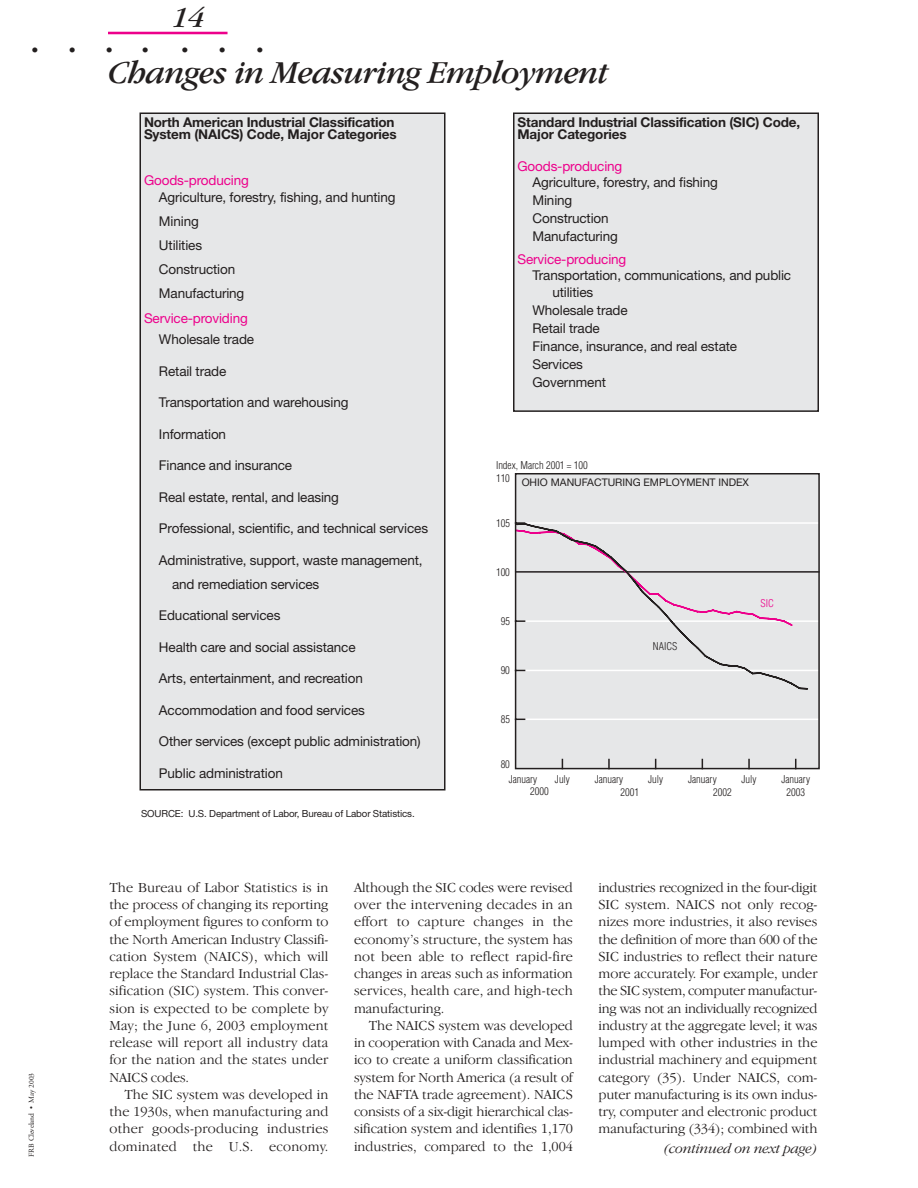
<style>
.page{position:relative;width:918px;height:1188px;background:#fff}
.page>*{position:absolute;margin:0;border:0;box-sizing:border-box;transform-origin:0 0}
.t1{font:italic 33px "Garamond IT Cby BT";letter-spacing:-.02em;color:#231f1f}
.t2{font:italic 30px "Garamond IT Cby BT";color:#231f1f}
.t3{font:18px "Adobe Garamond";color:#231f1f}
.t4{font:300 14.25px/17.2px "Garamond IT Cby BT";color:#231f1f;text-align:justify}
.t5{font:italic 300 14.25px "Garamond IT Cby BT";letter-spacing:-.01em;color:#231f1f}
.t6{font:13.5px/18px "Helvetica Neue";letter-spacing:-.01em;color:#231f1f}
.t7{font:700 13.5px/12px "Helvetica Neue";letter-spacing:-.01em;color:#231f1f}
.t8{font:13.5px "Helvetica Neue";letter-spacing:-.01em;color:#ed008b}
.t9{font:300 condensed 10.5px "Helvetica";color:#231f1f}
.t10{font:10.5px "Helvetica Neue";color:#231f1f}
.t11{font:300 condensed 10.5px "Helvetica";color:#ed008b}
.t12{font:9.75px "Helvetica Neue";letter-spacing:-.01em;color:#231f1f}
.t13{font:7.5px "Adobe Garamond";letter-spacing:-.005em;color:#231f1f}
</style>
<div class="page">
<hr style="left:108px;top:32px;width:120px;height:2px;background:#ed008b">
<svg style="left:514px;top:473px;width:306px;height:297px;background:#e0e0e1"></svg>
<div style="left:140px;top:113px;width:305px;height:677px;background:#e6e7e8"></div>
<div style="left:140px;top:112px;width:306px;height:678px;border:2px solid #231f1f"></div>
<div style="left:514px;top:113px;width:304px;height:298px;background:#e6e7e8"></div>
<div style="left:513px;top:112px;width:306px;height:300px;border:2px solid #231f1f"></div>
<h2 class="t2" style="left:172px;top:6px;width:34px">14</h2>
<p class="t3" style="left:32px;top:43px;width:46px">• •</p>
<p class="t3" style="left:106px;top:43px;width:44px">• •</p>
<p class="t3" style="left:181px;top:43px;width:46px">• •</p>
<p class="t3" style="left:256px;top:43px;width:8px">•</p>
<h1 class="t1" style="left:109px;top:60px;width:502px">Changes in Measuring Employment</h1>
<p class="t13" style="left:28px;top:1156px;width:85px;rotate:-90deg">FRB Cleveland • May 2003</p>
<p class="t7" style="left:144px;top:117px;width:254px">North American Industrial Classification<br>System (NAICS) Code, Major Categories</p>
<p class="t8" style="left:144px;top:175px;width:106px">Goods-producing</p>
<p class="t6" style="left:159px;top:186px;width:238px;line-height:24px">Agriculture, forestry, fishing, and hunting<br>Mining<br>Utilities<br>Construction<br>Manufacturing</p>
<p class="t8" style="left:144px;top:313px;width:105px">Service-providing</p>
<p class="t6" style="left:159px;top:332px;width:97px">Wholesale trade</p>
<p class="t6" style="left:159px;top:363px;width:69px">Retail trade</p>
<p class="t6" style="left:159px;top:395px;width:191px">Transportation and warehousing</p>
<p class="t6" style="left:159px;top:426px;width:69px">Information</p>
<p class="t6" style="left:159px;top:458px;width:135px">Finance and insurance</p>
<p class="t6" style="left:159px;top:489px;width:182px">Real estate, rental, and leasing</p>
<p class="t6" style="left:159px;top:521px;width:271px">Professional, scientific, and technical services</p>
<p class="t6" style="left:172px;top:549px;width:252px;line-height:24px;text-indent:-13px">Administrative, support, waste management, and remediation services</p>
<p class="t6" style="left:159px;top:608px;width:123px">Educational services</p>
<p class="t6" style="left:159px;top:639px;width:198px">Health care and social assistance</p>
<p class="t6" style="left:159px;top:671px;width:205px">Arts, entertainment, and recreation</p>
<p class="t6" style="left:159px;top:702px;width:207px">Accommodation and food services</p>
<p class="t6" style="left:159px;top:734px;width:263px">Other services (except public administration)</p>
<p class="t6" style="left:159px;top:765px;width:125px">Public administration</p>
<p class="t12" style="left:141px;top:810px;width:275px">SOURCE: U.S. Department of Labor, Bureau of Labor Statistics.</p>
<p class="t7" style="left:518px;top:117px;width:284px">Standard Industrial Classification (SIC) Code,<br>Major Categories</p>
<p class="t8" style="left:518px;top:161px;width:106px">Goods-producing</p>
<p class="t6" style="left:532px;top:175px;width:187px">Agriculture, forestry, and fishing<br>Mining<br>Construction<br>Manufacturing</p>
<p class="t8" style="left:518px;top:254px;width:110px">Service-producing</p>
<p class="t6" style="left:552px;top:269px;width:240px;line-height:16.5px;text-indent:-20px">Transportation, communications, and public utilities</p>
<p class="t6" style="left:532px;top:302px;width:206px">Wholesale trade<br>Retail trade<br>Finance, insurance, and real estate<br>Services<br>Government</p>
<p class="t9" style="left:496px;top:461px;width:93px">Index, March 2001 = 100</p>
<p class="t9" style="left:496px;top:474px;width:15px">110</p>
<p class="t10" style="left:522px;top:478px;width:229px">OHIO MANUFACTURING EMPLOYMENT INDEX</p>
<p class="t9" style="left:496px;top:519px;width:15px">105</p>
<p class="t9" style="left:496px;top:568px;width:15px">100</p>
<p class="t9" style="left:501px;top:617px;width:11px">95</p>
<p class="t9" style="left:501px;top:666px;width:11px">90</p>
<p class="t9" style="left:653px;top:642px;width:26px">NAICS</p>
<p class="t11" style="left:761px;top:599px;width:15px">SIC</p>
<p class="t9" style="left:501px;top:715px;width:11px">85</p>
<p class="t9" style="left:501px;top:761px;width:11px">80</p>
<p class="t9" style="left:509px;top:775px;width:30px">January</p>
<p class="t9" style="left:555px;top:775px;width:17px">July</p>
<p class="t9" style="left:595px;top:775px;width:30px">January</p>
<p class="t9" style="left:648px;top:775px;width:17px">July</p>
<p class="t9" style="left:688px;top:775px;width:30px">January</p>
<p class="t9" style="left:742px;top:775px;width:17px">July</p>
<p class="t9" style="left:781px;top:775px;width:30px">January</p>
<p class="t9" style="left:530px;top:787px;width:20px">2000</p>
<p class="t9" style="left:620px;top:788px;width:20px">2001</p>
<p class="t9" style="left:713px;top:788px;width:20px">2002</p>
<p class="t9" style="left:787px;top:788px;width:20px">2003</p>
<p class="t4" style="left:110px;top:880px;width:221px">The Bureau of Labor Statistics is in the process of changing its reporting of employment figures to conform to the North American Industry Classifi&shy;cation System (NAICS), which will replace the Standard Industrial Clas&shy;sification (SIC) system. This conver&shy;sion is expected to be complete by May; the June 6, 2003 employment release will report all industry data for the nation and the states under NAICS codes.</p>
<p class="t4" style="left:110px;top:1087px;width:221px;text-indent:15px">The SIC system was developed in the 1930s, when manufacturing and other goods-producing industries dominated the U.S. economy.</p>
<p class="t4" style="left:354px;top:880px;width:221px">Although the SIC codes were revised over the intervening decades in an effort to capture changes in the economy’s structure, the system has not been able to reflect rapid-fire changes in areas such as information services, health care, and high-tech manufacturing.</p>
<p class="t4" style="left:354px;top:1018px;width:221px;text-indent:15px">The NAICS system was developed in cooperation with Canada and Mex&shy;ico to create a uniform classification system for North America (a result of the NAFTA trade agreement). NAICS consists of a six-digit hierarchical clas&shy;sification system and identifies 1,170 industries, compared to the 1,004</p>
<p class="t4" style="left:599px;top:880px;width:221px">industries recognized in the four-digit SIC system. NAICS not only recog&shy;nizes more industries, it also revises the definition of more than 600 of the SIC industries to reflect their nature more accurately. For example, under the SIC system, computer manufactur&shy;ing was not an individually recognized industry at the aggregate level; it was lumped with other industries in the industrial machinery and equipment category (35). Under NAICS, com&shy;puter manufacturing is its own indus&shy;try, computer and electronic product manufacturing (334); combined with</p>
<p class="t5" style="left:664px;top:1143px;width:155px">(continued on next page)</p>
</div>
